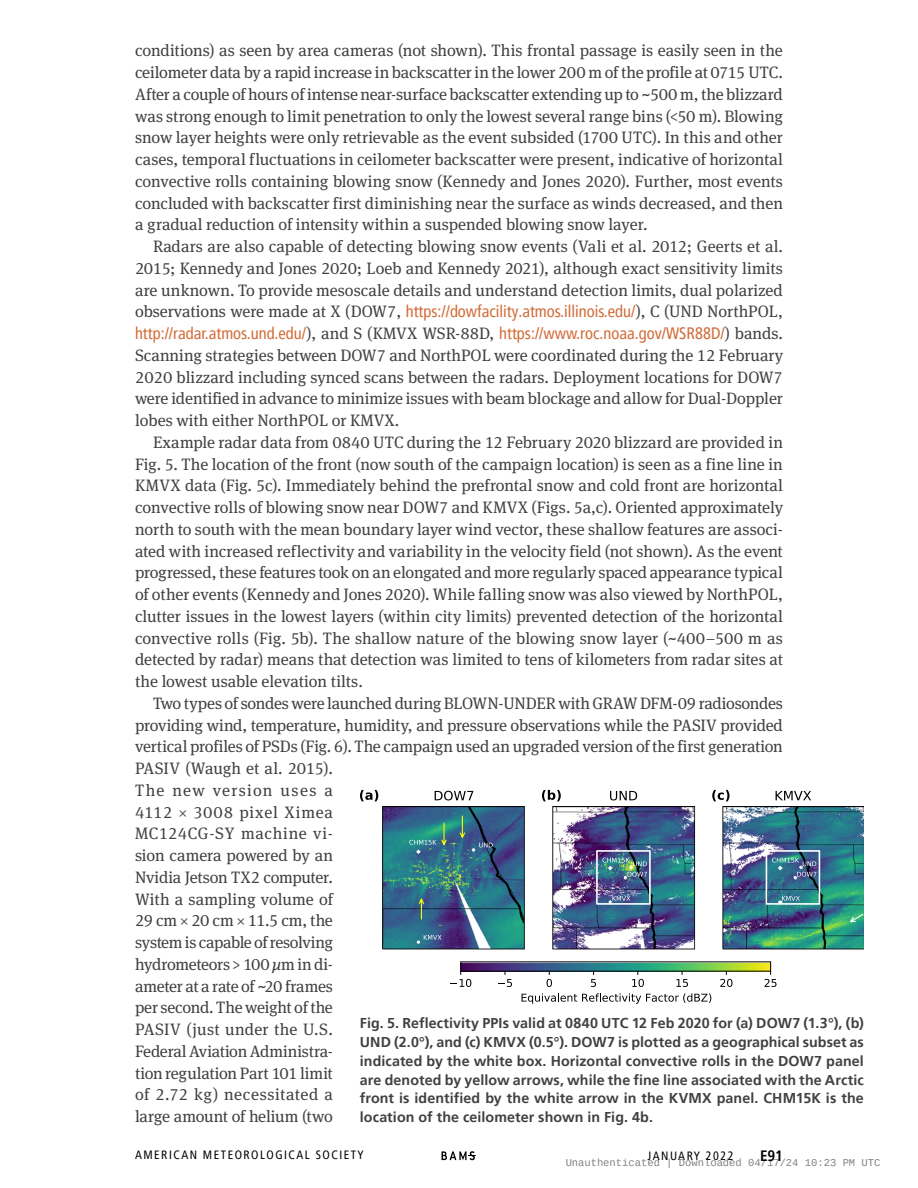
<style>
.page{position:relative;width:918px;height:1188px;background:#fff}
.page>*{position:absolute;margin:0;border:0;box-sizing:border-box;transform-origin:0 0}
.Body_Text{font:16.5px/21.8px "Meta Serif Pro";letter-spacing:-.01em;color:#414042;text-align:justify}
.t1{font:700 condensed 15px "Frutiger LT Pro";color:#000}
.Caption__figure{font:700 14.25px/18.8px "Frutiger LT Pro";letter-spacing:.005em;color:#414042;text-align:justify}
.t2{font:condensed 12px "Frutiger LT Pro";letter-spacing:.125em;color:#000}
.t3{font:10.5px "Liberation Mono";color:rgb(0 0 0/.5)}
.s1{font-family:"Frutiger LT Pro";font-stretch:condensed;color:#d26c38}
.s2{font-style:italic}
</style>
<div class="page">
<svg style="left:442px;top:1151px;width:34px;height:9px"></svg>
<img style="left:383px;top:806px;width:481px;height:144px">
<svg style="left:360px;top:790px;width:18px;height:11px"></svg>
<svg style="left:473px;top:843px;width:20px;height:8px"></svg>
<svg style="left:416px;top:935px;width:26px;height:10px"></svg>
<svg style="left:409px;top:815px;width:57px;height:105px;background:#3a7585"></svg>
<svg style="left:435px;top:791px;width:38px;height:10px"></svg>
<div style="left:596px;top:850px;width:55px;height:55px;border:2px solid #fff"></div>
<svg style="left:542px;top:790px;width:19px;height:11px"></svg>
<svg style="left:603px;top:858px;width:44px;height:21px"></svg>
<svg style="left:609px;top:896px;width:21px;height:7px"></svg>
<svg style="left:610px;top:791px;width:27px;height:10px"></svg>
<div style="left:766px;top:850px;width:54px;height:55px;border:2px solid #fff"></div>
<svg style="left:712px;top:790px;width:18px;height:11px"></svg>
<svg style="left:772px;top:858px;width:44px;height:21px"></svg>
<svg style="left:779px;top:896px;width:21px;height:7px"></svg>
<svg style="left:776px;top:791px;width:35px;height:9px"></svg>
<svg style="left:522px;top:993px;width:189px;height:11px"></svg>
<svg style="left:451px;top:961px;width:326px;height:26px"></svg>
<p class="Body_Text" style="left:135px;top:39px;width:650px">conditions) as seen by area cameras (not shown). This frontal passage is easily seen in the ceilometer data by a rapid increase in backscatter in the lower 200 m of the profile at 0715 UTC.<br>After a couple of hours of intense near-surface backscatter extending up to ~500 m, the blizzard was strong enough to limit penetration to only the lowest several range bins (&lt;50 m). Blowing snow layer heights were only retrievable as the event subsided (1700 UTC). In this and other cases, temporal fluctuations in ceilometer backscatter were present, indicative of horizontal convective rolls containing blowing snow (Kennedy and Jones 2020). Further, most events concluded with backscatter first diminishing near the surface as winds decreased, and then a gradual reduction of intensity within a suspended blowing snow layer.</p>
<p class="Body_Text" style="left:135px;top:235px;width:650px;text-indent:18px">Radars are also capable of detecting blowing snow events (Vali et al. 2012; Geerts et al.<br>2015; Kennedy and Jones 2020; Loeb and Kennedy 2021), although exact sensitivity limits are unknown. To provide mesoscale details and understand detection limits, dual polarized observations were made at X (DOW7, <span class="s1">https://dowfacility.atmos.illinois.edu/</span>), C (UND NorthPOL, <span class="s1">http://radar.atmos.und.edu/</span>), and S (KMVX WSR-88D, <span class="s1">https://www.roc.noaa.gov/WSR88D/</span>) bands.<br>Scanning strategies between DOW7 and NorthPOL were coordinated during the 12 February 2020 blizzard including synced scans between the radars. Deployment locations for DOW7 were identified in advance to minimize issues with beam blockage and allow for Dual-Doppler lobes with either NorthPOL or KMVX.</p>
<p class="Body_Text" style="left:135px;top:430px;width:650px;text-indent:18px">Example radar data from 0840 UTC during the 12 February 2020 blizzard are provided in Fig. 5. The location of the front (now south of the campaign location) is seen as a fine line in KMVX data (Fig. 5c). Immediately behind the prefrontal snow and cold front are horizontal convective rolls of blowing snow near DOW7 and KMVX (Figs. 5a,c). Oriented approximately north to south with the mean boundary layer wind vector, these shallow features are associ&shy;ated with increased reflectivity and variability in the velocity field (not shown). As the event progressed, these features took on an elongated and more regularly spaced appearance typical of other events (Kennedy and Jones 2020). While falling snow was also viewed by NorthPOL, clutter issues in the lowest layers (within city limits) prevented detection of the horizontal convective rolls (Fig. 5b). The shallow nature of the blowing snow layer (~400–500 m as detected by radar) means that detection was limited to tens of kilometers from radar sites at the lowest usable elevation tilts.</p>
<p class="Body_Text" style="left:135px;top:691px;width:650px;text-align:left;text-indent:18px">Two types of sondes were launched during BLOWN-UNDER with GRAW DFM-09 radiosondes providing wind, temperature, humidity, and pressure observations while the PASIV provided vertical profiles of PSDs (Fig. 6). The campaign used an upgraded version of the first generation PASIV (Waugh et al. 2015).<br>The new version uses a<br>4112 × 3008 pixel Ximea<br>MC124CG-SY machine vi-<br>sion camera powered by an<br>Nvidia Jetson TX2 computer.<br>With a sampling volume of<br>29 cm × 20 cm × 11.5 cm, the<br>system is capable of resolving<br>hydrometeors &gt; 100 <span class="s2">μ</span>m in di-<br>ameter at a rate of ~20 frames<br>per second. The weight of the<br>PASIV (just under the U.S.<br>Federal Aviation Administra-<br>tion regulation Part 101 limit<br>of 2.72 kg) necessitated a<br>large amount of helium (two</p>
<p class="Caption__figure" style="left:360px;top:1014px;width:506px">Fig. 5. Reflectivity PPIs valid at 0840 UTC 12 Feb 2020 for (a) DOW7 (1.3°), (b)<br>UND (2.0°), and (c) KMVX (0.5°). DOW7 is plotted as a geographical subset as indicated by the white box. Horizontal convective rolls in the DOW7 panel are denoted by yellow arrows, while the fine line associated with the Arctic front is identified by the white arrow in the KVMX panel. CHM15K is the location of the ceilometer shown in Fig. 4b.</p>
<p class="t3" style="left:566px;top:1157px;width:316px">Unauthenticated | Downloaded 04/17/24 10:23 PM UTC</p>
<p class="t2" style="left:135px;top:1148px;width:230px">AMERICAN METEOROLOGICAL SOCIETY</p>
<p class="t2" style="left:648px;top:1149px;width:87px">JANUARY 2022</p>
<p class="t1" style="left:760px;top:1147px;width:24px">E91</p>
</div>
